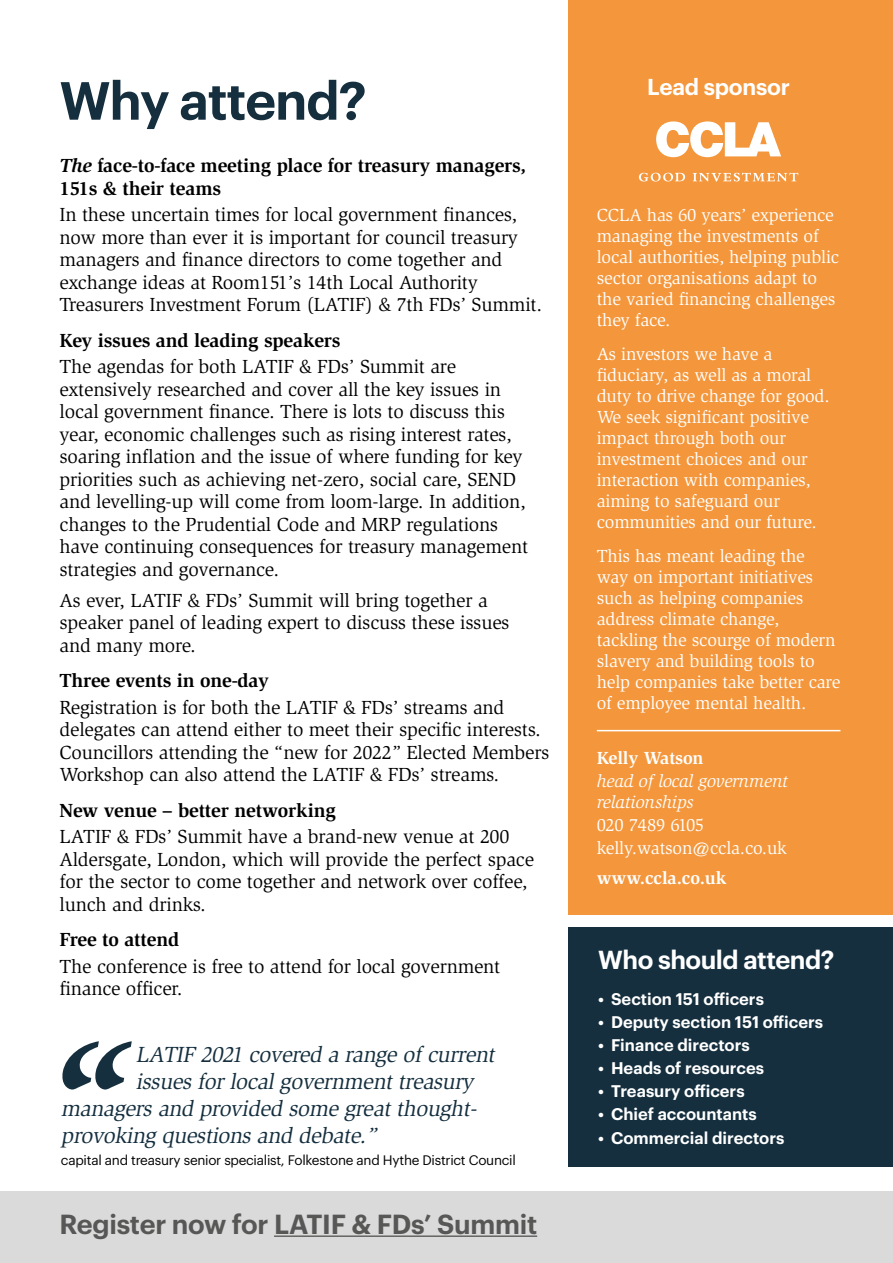
<style>
.page{position:relative;width:893px;height:1263px;background:#fff}
.page>*{position:absolute;margin:0;border:0;box-sizing:border-box;transform-origin:0 0}
.t1{font:italic 225.45px "Slimbach Std";color:#152f3f}
.t2{font:600 52.5px "Graphik";letter-spacing:-.02em;color:#152f3f}
.t3{font:600 27px "Graphik";letter-spacing:-.01em;color:#575756}
.t4{font:600 25.5px "Graphik";letter-spacing:-.02em;color:#fff}
.t5{font:italic 22.5px "Slimbach Std";color:#152f3f}
.t6{font:600 22.5px "Graphik";letter-spacing:-.01em;color:#fff}
.t7{font:19.5px/22.5px "Slimbach Std";letter-spacing:-.01em;color:#000}
.t8{font:700 19.5px/22.5px "Slimbach Std";letter-spacing:-.01em;color:#000}
.t9{font:18px/21px "Slimbach Std";letter-spacing:-.01em;color:#fff}
.t10{font:italic 18px/21px "Slimbach Std";letter-spacing:-.01em;color:#fff}
.t11{font:700 18px "Slimbach Std";letter-spacing:-.01em;color:#fff}
.t12{font:600 16.5px "Graphik";color:#fff}
.t13{font:13.5px "Graphik";letter-spacing:-.02em;color:#000}
.s1{font-style:italic}
</style>
<div class="page">
<div style="left:0;top:1191px;width:893px;height:72px;background:#dadada"></div>
<hr style="left:274px;top:1235px;width:263px;height:2px;background:#575756">
<div style="left:568px;top:0;width:325px;height:914px;background:#f4973c"></div>
<hr style="left:597px;top:730px;width:243px;height:1px;background:#fff">
<svg style="left:656px;top:121px;width:125px;height:36px"></svg>
<svg style="left:639px;top:173px;width:159px;height:8px"></svg>
<div style="left:568px;top:927px;width:325px;height:240px;background:#152f3f"></div>
<h2 class="t2" style="left:60px;top:60px;width:309px">Why attend?</h2>
<p class="t6" style="left:647px;top:70px;width:144px">Lead sponsor</p>
<p class="t8" style="left:60px;top:154px;width:468px"><span class="s1">The</span> face-to-face meeting place for treasury managers,<br>151s &amp; their teams</p>
<p class="t7" style="left:60px;top:204px;width:484px">In these uncertain times for local government finances, now more than ever it is important for council treasury managers and finance directors to come together and exchange ideas at Room151’s 14th Local Authority Treasurers Investment Forum (LATIF) &amp; 7th FDs’ Summit.</p>
<p class="t8" style="left:60px;top:329px;width:282px">Key issues and leading speakers</p>
<p class="t7" style="left:60px;top:356px;width:470px">The agendas for both LATIF &amp; FDs’ Summit are extensively researched and cover all the key issues in local government finance. There is lots to discuss this year, economic challenges such as rising interest rates, soaring inflation and the issue of where funding for key priorities such as achieving net-zero, social care, SEND and levelling-up will come from loom-large. In addition, changes to the Prudential Code and MRP regulations have continuing consequences for treasury management strategies and governance.</p>
<p class="t7" style="left:60px;top:589px;width:451px">As ever, LATIF &amp; FDs’ Summit will bring together a speaker panel of leading expert to discuss these issues and many more.</p>
<p class="t8" style="left:60px;top:669px;width:211px">Three events in one-day</p>
<p class="t7" style="left:60px;top:696px;width:491px">Registration is for both the LATIF &amp; FDs’ streams and delegates can attend either to meet their specific interests.<br>Councillors attending the “new for 2022” Elected Members Workshop can also attend the LATIF &amp; FDs’ streams.</p>
<p class="t8" style="left:60px;top:799px;width:278px">New venue – better networking</p>
<p class="t7" style="left:60px;top:826px;width:476px">LATIF &amp; FDs’ Summit have a brand-new venue at 200<br>Aldersgate, London, which will provide the perfect space for the sector to come together and network over coffee, lunch and drinks.</p>
<p class="t8" style="left:60px;top:928px;width:121px">Free to attend</p>
<p class="t7" style="left:60px;top:955px;width:442px">The conference is free to attend for local government finance officer.</p>
<h1 class="t1" style="left:23px;top:991px;width:147px">‘‘</h1>
<p class="t5" style="left:136px;top:1041px;width:365px">LATIF 2021 covered a range ofcurrent</p>
<p class="t5" style="left:136px;top:1068px;width:344px">issuesforlocalgovernmenttreasury</p>
<p class="t5" style="left:61px;top:1095px;width:422px">managersand provided some greatthought-</p>
<p class="t5" style="left:61px;top:1122px;width:322px">provoking questionsand debate.”</p>
<p class="t13" style="left:61px;top:1150px;width:456px">capital and treasury senior specialist, Folkestone and Hythe District Council</p>
<h3 class="t3" style="left:60px;top:1204px;width:479px">Register now for LATIF &amp; FDs’ Summit</h3>
<p class="t9" style="left:597px;top:205px;width:244px">CCLA has 60 years’ experience managing the investments of local authorities, helping public sector organisations adapt to the varied financing challenges they face.</p>
<p class="t9" style="left:597px;top:343px;width:234px">As investors we have a fiduciary, as well as a moral duty to drive change for good.<br>We seek significant positive impact through both our investment choices and our interaction with companies, aiming to safeguard our communities and our future.</p>
<p class="t9" style="left:597px;top:545px;width:245px">This has meant leading the way on important initiatives such as helping companies address climate change, tackling the scourge of modern slavery and building tools to help companies take better care of employee mental health.</p>
<p class="t11" style="left:597px;top:747px;width:108px">Kelly Watson</p>
<p class="t10" style="left:597px;top:770px;width:193px">head of local government relationships</p>
<p class="t9" style="left:597px;top:813px;width:192px;line-height:23.1px">020 7489 6105 kelly.watson@ccla.co.uk</p>
<p class="t11" style="left:597px;top:867px;width:131px">www.ccla.co.uk</p>
<h3 class="t4" style="left:598px;top:940px;width:238px">Who should attend?</h3>
<p class="t12" style="left:598px;top:986px;width:167px">• Section 151 officers</p>
<p class="t12" style="left:598px;top:1009px;width:226px">• Deputy section 151 officers</p>
<p class="t12" style="left:598px;top:1032px;width:153px">• Finance directors</p>
<p class="t12" style="left:598px;top:1055px;width:167px">• Heads of resources</p>
<p class="t12" style="left:598px;top:1079px;width:148px">• Treasury officers</p>
<p class="t12" style="left:598px;top:1102px;width:160px">• Chief accountants</p>
<p class="t12" style="left:598px;top:1125px;width:188px">• Commercial directors</p>
</div>
